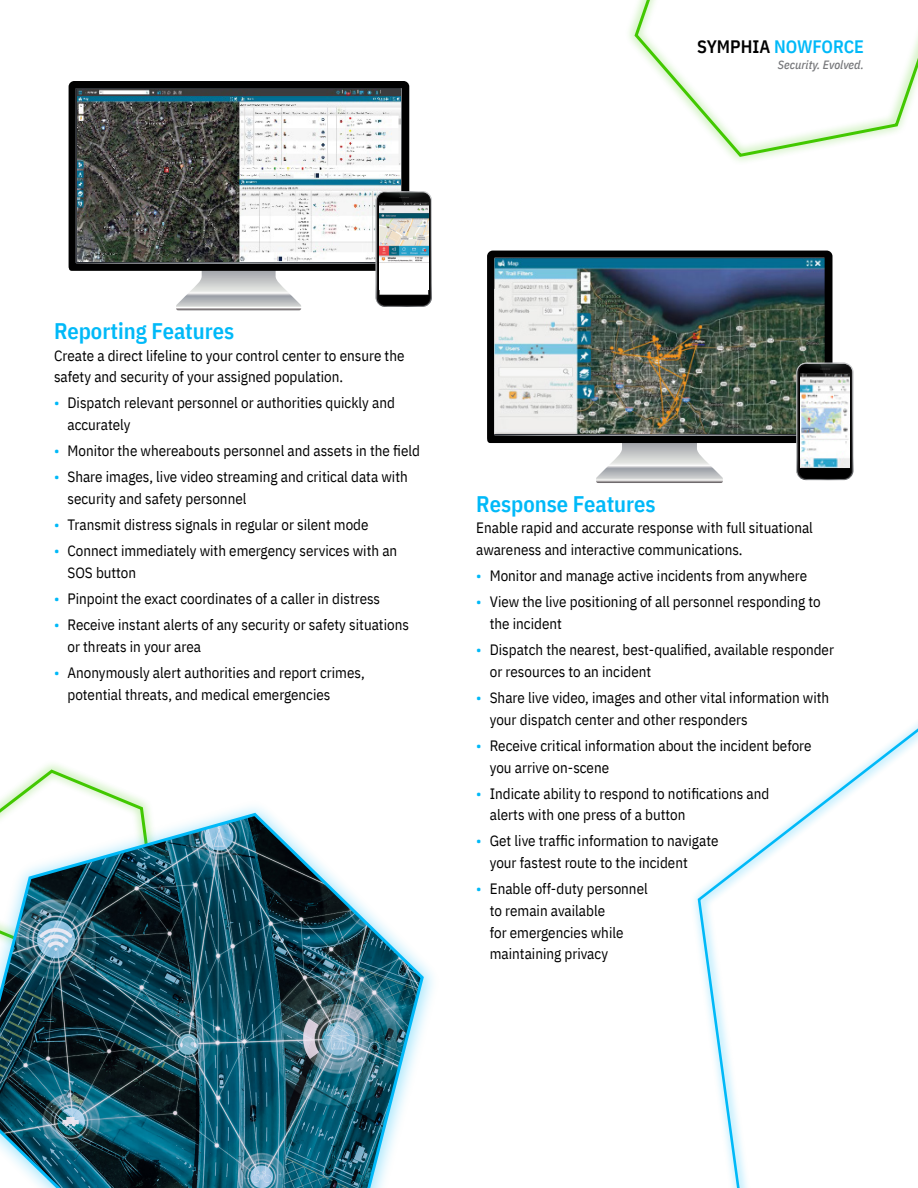
<style>
.page{position:relative;width:918px;height:1188px;background:#fff}
.page>*{position:absolute;margin:0;border:0;box-sizing:border-box;transform-origin:0 0}
.t1{font:600 22.5px "IBM Plex Sans Cond";color:#00b9f8}
.Sub_Sub{font:600 18px "IBM Plex Sans Cond";color:#00b9f8}
.t2{font:15px/21.8px "IBM Plex Sans Cond";color:#000}
.Sub_Sub-2{font:italic 500 12px "IBM Plex Sans Cond";color:#77787b}
.s1{color:#000}
.s2{color:#00b9f8}
</style>
<div class="page">
<svg style="left:633px;top:0;width:285px;height:159px"></svg>
<svg style="left:0;top:764px;width:433px;height:249px"></svg>
<img style="left:0;top:811px;width:426px;height:377px">
<svg style="left:696px;top:722px;width:222px;height:466px"></svg>
<svg style="left:176px;top:271px;width:126px;height:39px"></svg>
<svg style="left:69px;top:81px;width:340px;height:190px;fill:#010101"></svg>
<svg style="left:76px;top:88px;width:1px;height:175px"></svg>
<hr style="left:76px;top:263px;width:325px;height:1px;background:#bdc1c5;border-radius:50%">
<img style="left:77px;top:89px;width:299px;height:173px">
<svg style="left:376px;top:88px;width:56px;height:219px"></svg>
<img style="left:379px;top:203px;width:49px;height:86px">
<div style="left:389px;top:207px;width:15px;height:5px;background:#eeedee"></div>
<div style="left:381px;top:90px;width:19px;height:6px;background:#3b3c3f"></div>
<svg style="left:596px;top:443px;width:127px;height:40px"></svg>
<svg style="left:487px;top:251px;width:345px;height:192px;fill:#010101"></svg>
<hr style="left:495px;top:435px;width:329px;height:1px;background:#bdc1c5;border-radius:50%">
<img style="left:494px;top:258px;width:302px;height:176px">
<svg style="left:796px;top:258px;width:58px;height:222px"></svg>
<img style="left:800px;top:374px;width:50px;height:93px">
<p class="Sub_Sub" style="left:697px;top:32px;width:168px"><span class="s1">SYMPHIA</span> NOWFORCE</p>
<p class="Sub_Sub-2" style="left:778px;top:56px;width:88px">Security. Evolved.</p>
<p class="t1" style="left:54px;top:313px;width:182px">Reporting Features</p>
<p class="t2" style="left:54px;top:343px;width:352px">Create a direct lifeline to your control center to ensure the safety and security of your assigned population.</p>
<p class="t2" style="left:68px;top:391px;width:329px;text-indent:-14px"><span class="s2">•</span> Dispatch relevant personnel or authorities quickly and accurately</p>
<p class="t2" style="left:54px;top:439px;width:367px"><span class="s2">•</span> Monitor the whereabouts personnel and assets in the field</p>
<p class="t2" style="left:68px;top:465px;width:342px;text-indent:-14px"><span class="s2">•</span> Share images, live video streaming and critical data with security and safety personnel</p>
<p class="t2" style="left:54px;top:513px;width:316px"><span class="s2">•</span> Transmit distress signals in regular or silent mode</p>
<p class="t2" style="left:68px;top:539px;width:331px;text-indent:-14px"><span class="s2">•</span> Connect immediately with emergency services with an<br>SOS button</p>
<p class="t2" style="left:54px;top:587px;width:328px"><span class="s2">•</span> Pinpoint the exact coordinates of a caller in distress</p>
<p class="t2" style="left:68px;top:613px;width:343px;text-indent:-14px"><span class="s2">•</span> Receive instant alerts of any security or safety situations or threats in your area</p>
<p class="t2" style="left:68px;top:660px;width:299px;text-indent:-14px"><span class="s2">•</span> Anonymously alert authorities and report crimes, potential threats, and medical emergencies</p>
<p class="t1" style="left:476px;top:486px;width:181px">Response Features</p>
<p class="t2" style="left:476px;top:516px;width:338px">Enable rapid and accurate response with full situational awareness and interactive communications.</p>
<p class="t2" style="left:476px;top:564px;width:332px"><span class="s2">•</span> Monitor and manage active incidents from anywhere</p>
<p class="t2" style="left:490px;top:590px;width:332px;text-indent:-14px"><span class="s2">•</span> View the live positioning of all personnel responding to the incident</p>
<p class="t2" style="left:490px;top:638px;width:346px;text-indent:-14px"><span class="s2">•</span> Dispatch the nearest, best-qualified, available responder or resources to an incident</p>
<p class="t2" style="left:490px;top:685px;width:341px;text-indent:-14px"><span class="s2">•</span> Share live video, images and other vital information with your dispatch center and other responders</p>
<p class="t2" style="left:490px;top:733px;width:323px;text-indent:-14px"><span class="s2">•</span> Receive critical information about the incident before you arrive on-scene</p>
<p class="t2" style="left:490px;top:781px;width:281px;text-indent:-14px"><span class="s2">•</span> Indicate ability to respond to notifications and alerts with one press of a button</p>
<p class="t2" style="left:490px;top:829px;width:230px;text-indent:-14px"><span class="s2">•</span> Get live traffic information to navigate your fastest route to the incident</p>
<p class="t2" style="left:490px;top:877px;width:160px;text-indent:-14px"><span class="s2">•</span> Enable off-duty personnel to remain available<br>for emergencies while maintaining privacy</p>
</div>
